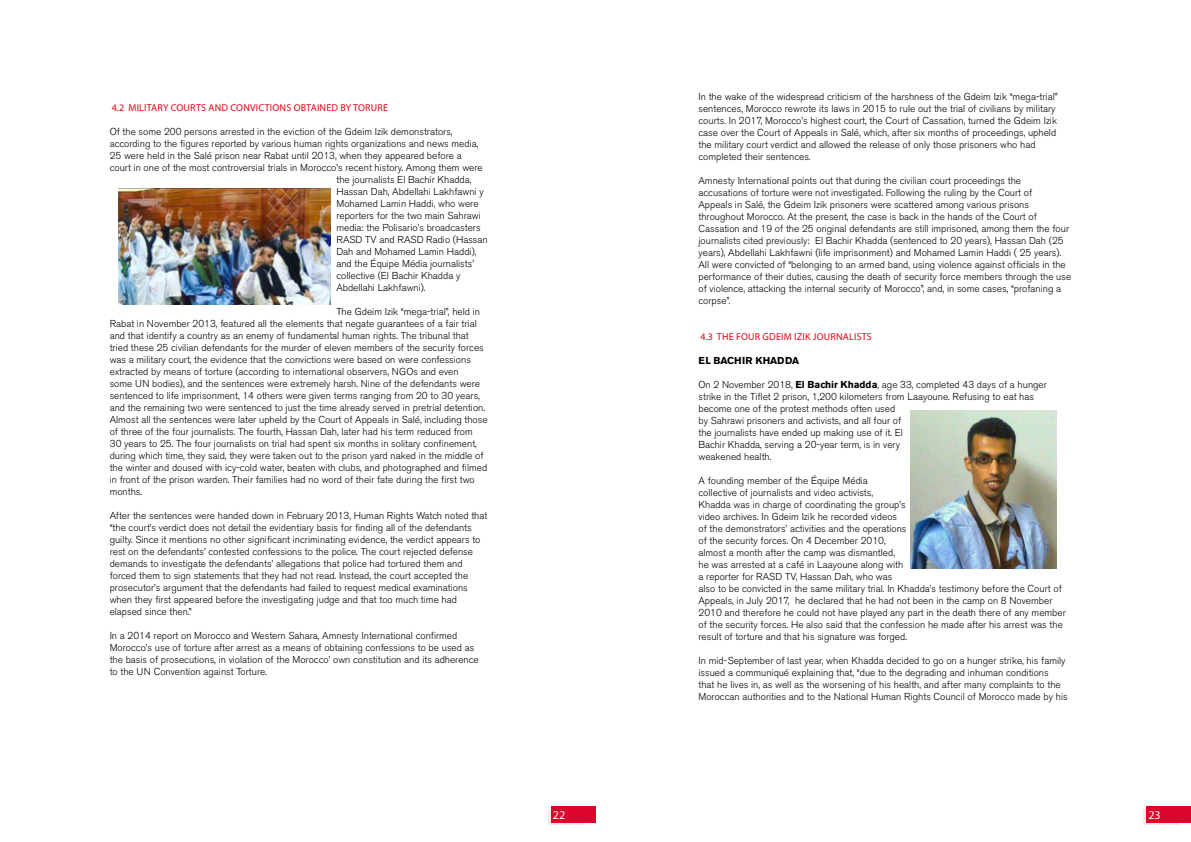
<style>
.page{position:relative;width:1191px;height:842px;background:#fff}
.page>*{position:absolute;margin:0;border:0;box-sizing:border-box;transform-origin:0 0}
.t1{font:12px "Myriad Pro";color:#fff}
.t2{font:300 10px/12px "Akzidenz Grotesk BE";color:#000}
.t3{font:10px "Myriad Pro";letter-spacing:.02em;color:#e30517}
.t4{font:700 10px "Akzidenz Grotesk BE";color:#000}
.s1{font-weight:700}
</style>
<div class="page">
<div style="left:1143px;top:809px;width:36px;height:16px;background:#f0ede7"></div>
<div style="left:548px;top:809px;width:36px;height:16px;background:#f0ede7"></div>
<div style="left:1146px;top:806px;width:45px;height:17px;background:#dd052b"></div>
<div style="left:550px;top:806px;width:45px;height:17px;background:#dd052b"></div>
<img style="left:118px;top:188px;width:213px;height:116px">
<img style="left:910px;top:410px;width:146px;height:158px">
<p class="t3" style="left:112px;top:102px;width:278px">4.2 MILITARY COURTS AND CONVICTIONS OBTAINED BY TORURE</p>
<p class="t2" style="left:110px;top:126px;width:344px">Of the some 200 persons arrested in the eviction of the Gdeim Izik demonstrators,</p>
<p class="t2" style="left:110px;top:138px;width:370px">according to the figures reported by various human rights organizations and news media,</p>
<p class="t2" style="left:110px;top:150px;width:353px">25 were held in the Salé prison near Rabat until 2013, when they appeared before a</p>
<p class="t2" style="left:110px;top:162px;width:375px">court in one of the most controversial trials in Morocco’s recent history. Among them were</p>
<p class="t2" style="left:336px;top:174px;width:137px">the journalists El Bachir Khadda,</p>
<p class="t2" style="left:336px;top:186px;width:149px">Hassan Dah, Abdellahi Lakhfawni y</p>
<p class="t2" style="left:336px;top:198px;width:144px">Mohamed Lamin Haddi, who were</p>
<p class="t2" style="left:336px;top:210px;width:146px">reporters for the two main Sahrawi</p>
<p class="t2" style="left:336px;top:222px;width:146px">media: the Polisario’s broadcasters</p>
<p class="t2" style="left:336px;top:234px;width:153px">RASD TV and RASD Radio (Hassan</p>
<p class="t2" style="left:336px;top:246px;width:142px">Dah and Mohamed Lamin Haddi),</p>
<p class="t2" style="left:336px;top:258px;width:139px">and the Équipe Média journalists’</p>
<p class="t2" style="left:336px;top:270px;width:125px">collective (El Bachir Khadda y</p>
<p class="t2" style="left:336px;top:282px;width:91px">Abdellahi Lakhfawni).</p>
<p class="t2" style="left:110px;top:306px;width:379px;text-indent:227px">The Gdeim Izik “mega-trial”, held in Rabat in November 2013, featured all the elements that negate guarantees of a fair trial and that identify a country as an enemy of fundamental human rights. The tribunal that tried these 25 civilian defendants for the murder of eleven members of the security forces was a military court, the evidence that the convictions were based on were confessions extracted by means of torture (according to international observers, NGOs and even<br>some UN bodies), and the sentences were extremely harsh. Nine of the defendants were sentenced to life imprisonment, 14 others were given terms ranging from 20 to 30 years, and the remaining two were sentenced to just the time already served in pretrial detention.<br>Almost all the sentences were later upheld by the Court of Appeals in Salé, including those of three of the four journalists. The fourth, Hassan Dah, later had his term reduced from<br>30 years to 25. The four journalists on trial had spent six months in solitary confinement, during which time, they said, they were taken out to the prison yard naked in the middle of the winter and doused with icy-cold water, beaten with clubs, and photographed and filmed in front of the prison warden. Their families had no word of their fate during the first two months.</p>
<p class="t2" style="left:110px;top:510px;width:379px">After the sentences were handed down in February 2013, Human Rights Watch noted that “the court’s verdict does not detail the evidentiary basis for finding all of the defendants guilty. Since it mentions no other significant incriminating evidence, the verdict appears to rest on the defendants’ contested confessions to the police. The court rejected defense demands to investigate the defendants’ allegations that police had tortured them and forced them to sign statements that they had not read. Instead, the court accepted the prosecutor’s argument that the defendants had failed to request medical examinations when they first appeared before the investigating judge and that too much time had elapsed since then.”</p>
<p class="t2" style="left:110px;top:630px;width:371px">In a 2014 report on Morocco and Western Sahara, Amnesty International confirmed Morocco’s use of torture after arrest as a means of obtaining confessions to be used as the basis of prosecutions, in violation of the Morocco’ own constitution and its adherence to the UN Convention against Torture.</p>
<p class="t2" style="left:698px;top:90px;width:361px">In the wake of the widespread criticism of the harshness of the Gdeim Izik “mega-trial” sentences, Morocco rewrote its laws in 2015 to rule out the trial of civilians by military courts. In 2017, Morocco’s highest court, the Court of Cassation, turned the Gdeim Izik case over the Court of Appeals in Salé, which, after six months of proceedings, upheld the military court verdict and allowed the release of only those prisoners who had completed their sentences.</p>
<p class="t2" style="left:698px;top:174px;width:374px">Amnesty International points out that during the civilian court proceedings the accusations of torture were not investigated. Following the ruling by the Court of<br>Appeals in Salé, the Gdeim Izik prisoners were scattered among various prisons throughout Morocco. At the present, the case is back in the hands of the Court of Cassation and 19 of the 25 original defendants are still imprisoned, among them the four journalists cited previously: El Bachir Khadda (sentenced to 20 years), Hassan Dah (25 years), Abdellahi Lakhfawni (life imprisonment) and Mohamed Lamin Haddi ( 25 years).<br>All were convicted of “belonging to an armed band, using violence against officials in the performance of their duties, causing the death of security force members through the use of violence, attacking the internal security of Morocco”, and, in some cases, “profaning a corpse”.</p>
<p class="t3" style="left:700px;top:330px;width:173px">4.3 THE FOUR GDEIM IZIK JOURNALISTS</p>
<p class="t4" style="left:698px;top:354px;width:102px">EL BACHIR KHADDA</p>
<p class="t2" style="left:698px;top:378px;width:350px">On 2 November 2018, <span class="s1">El Bachir Khadda</span>, age 33, completed 43 days of a hunger strike in the Tiflet 2 prison, 1,200 kilometers from Laayoune. Refusing to eat has become one of the protest methods often used<br>by Sahrawi prisoners and activists, and all four of<br>the journalists have ended up making use of it. El<br>Bachir Khadda, serving a 20-year term, is in very<br>weakened health.</p>
<p class="t2" style="left:698px;top:474px;width:369px">A founding member of the Équipe Média<br>collective of journalists and video activists,<br>Khadda was in charge of coordinating the group’s<br>video archives. In Gdeim Izik he recorded videos<br>of the demonstrators’ activities and the operations<br>of the security forces. On 4 December 2010,<br>almost a month after the camp was dismantled,<br>he was arrested at a café in Laayoune along with<br>a reporter for RASD TV, Hassan Dah, who was<br>also to be convicted in the same military trial. In Khadda’s testimony before the Court of Appeals, in July 2017, he declared that he had not been in the camp on 8 November 2010 and therefore he could not have played any part in the death there of any member of the security forces. He also said that the confession he made after his arrest was the result of torture and that his signature was forged.</p>
<p class="t2" style="left:698px;top:654px;width:371px">In mid-September of last year, when Khadda decided to go on a hunger strike, his family issued a communiqué explaining that, “due to the degrading and inhuman conditions<br>that he lives in, as well as the worsening of his health, and after many complaints to the Moroccan authorities and to the National Human Rights Council of Morocco made by his</p>
<p class="t1" style="left:553px;top:808px;width:14px">22</p>
<p class="t1" style="left:1148px;top:808px;width:14px">23</p>
</div>
